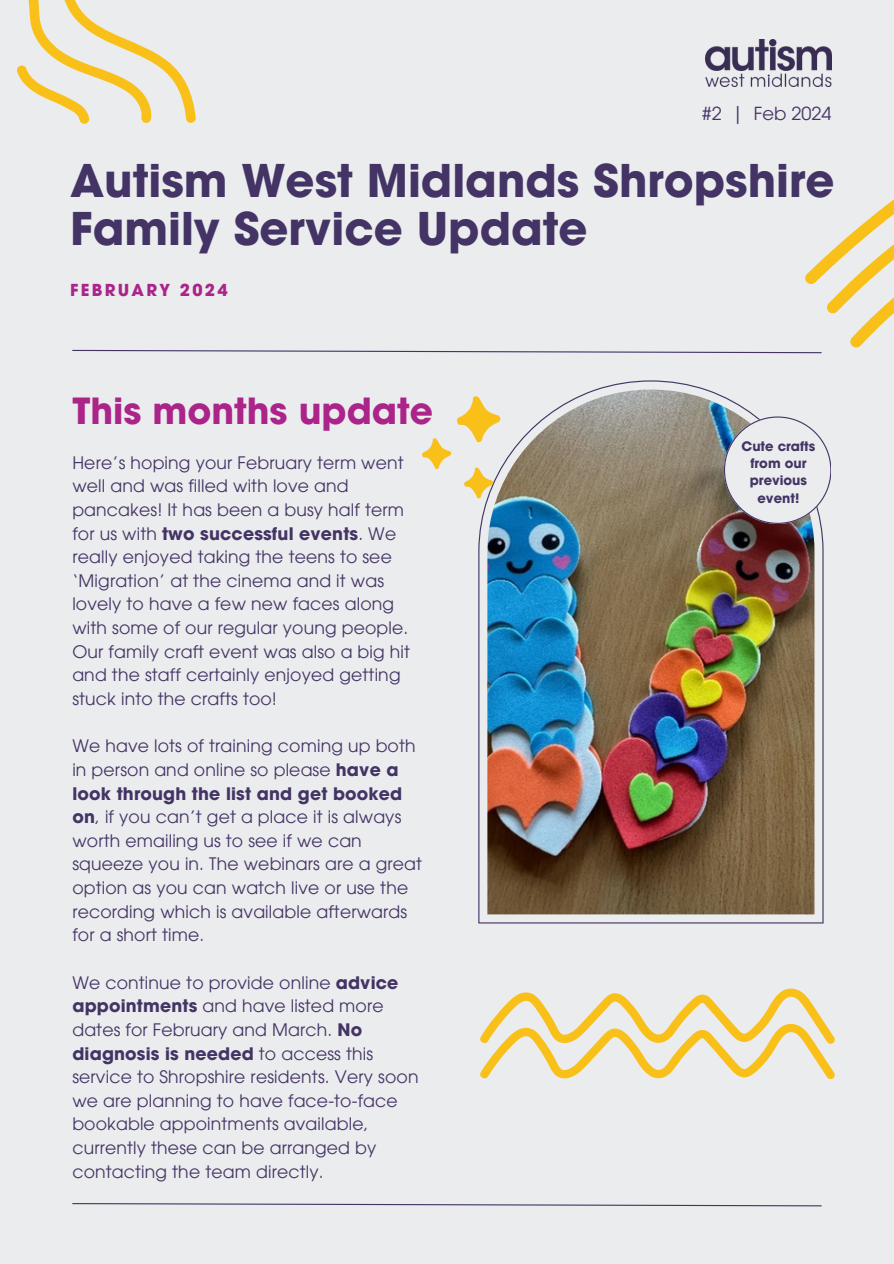
<style>
.page{position:relative;width:894px;height:1264px;background:#fff}
.page>*{position:absolute;margin:0;border:0;box-sizing:border-box;transform-origin:0 0}
.t1{font:700 45px/48.3px "ITC Avant Garde Pro";color:#433465}
.t2{font:700 36px "ITC Avant Garde Pro";color:#aa2489}
.t3{font:18px "ITC Avant Garde Pro";color:#433465}
.t4{font:17.25px/23.7px "ITC Avant Garde Pro";letter-spacing:.01em;color:#433465}
.t5{font:700 16.5px "ITC Avant Garde Pro";letter-spacing:.14em;color:#aa2489}
.t6{font:700 13.05px/17.4px "ITC Avant Garde Pro";color:#433465;text-align:center}
.s1{font-weight:700}
</style>
<div class="page">
<div style="left:0;top:0;width:893px;height:1263px;background:#ebecee"></div>
<svg style="left:478px;top:380px;width:345px;height:543px"></svg>
<img style="left:487px;top:389px;width:327px;height:525px">
<svg style="left:723px;top:416px;width:107px;height:107px"></svg>
<img style="left:705px;top:39px;width:126px;height:47px">
<svg style="left:17px;top:0;width:179px;height:124px"></svg>
<svg style="left:72px;top:200px;width:821px;height:154px"></svg>
<svg style="left:422px;top:395px;width:79px;height:104px"></svg>
<svg style="left:72px;top:1203px;width:750px;height:3px"></svg>
<svg style="left:480px;top:988px;width:355px;height:92px"></svg>
<h3 class="t3" style="left:701px;top:107px;width:131px">#2 | Feb 2024</h3>
<h1 class="t1" style="left:70px;top:161px;width:765px">Autism West Midlands Shropshire<br>Family Service Update</h1>
<p class="t5" style="left:70px;top:284px;width:159px">FEBRUARY 2024</p>
<h4 class="t2" style="left:72px;top:397px;width:362px">This months update</h4>
<h2 class="t4" style="left:72px;top:452px;width:339px">Here’s hoping your February term went well and was filled with love and pancakes! It has been a busy half term for us with <span class="s1">two successful events</span>. We really enjoyed taking the teens to see ‘Migration’ at the cinema and it was lovely to have a few new faces along with some of our regular young people.<br>Our family craft event was also a big hit and the staff certainly enjoyed getting stuck into the crafts too!</h2>
<p class="t4" style="left:72px;top:736px;width:351px">We have lots of training coming up both in person and online so please <span class="s1">have a look through the list and get booked on</span>, if you can’t get a place it is always worth emailing us to see if we can squeeze you in. The webinars are a great option as you can watch live or use the recording which is available afterwards for a short time.</p>
<p class="t4" style="left:72px;top:972px;width:347px">We continue to provide online <span class="s1">advice appointments</span> and have listed more dates for February and March. <span class="s1">No diagnosis is needed</span> to access this service to Shropshire residents. Very soon we are planning to have face-to-face bookable appointments available, currently these can be arranged by contacting the team directly.</p>
<p class="t6" style="left:741px;top:439px;width:75px">Cute crafts from our previous event!</p>
</div>
